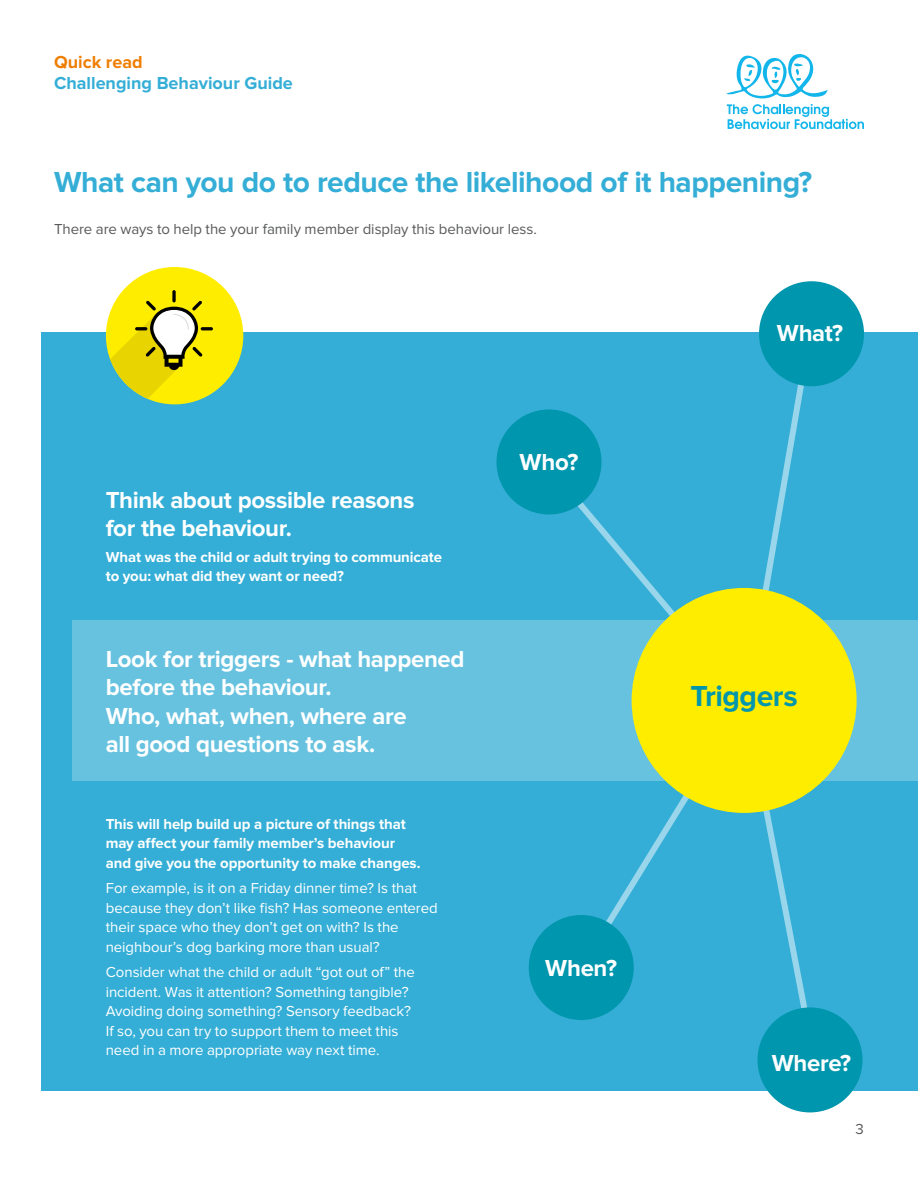
<style>
.page{position:relative;width:918px;height:1188px;background:#fff}
.page>*{position:absolute;margin:0;border:0;box-sizing:border-box;transform-origin:0 0}
.Sidebar_Heading_Gree{font:700 30px "Proxima Nova";letter-spacing:-.015em;color:#34aed6}
.Sidebar_Bullet_White{font:700 30px "Proxima Nova";letter-spacing:-.015em;color:#0096ad}
.Bullet_White{font:700 24px/28.5px "Proxima Nova";letter-spacing:-.015em;color:#fff}
.Sidebar_Heading_Whit{font:700 24px/28.5px "Proxima Nova";letter-spacing:-.015em;color:#fff}
.Sidebar_Bullet_White-2{font:700 24px "Proxima Nova";letter-spacing:-.015em;color:#fff}
.Confidentiality{font:700 18px/21px "Proxima Nova";color:#34aed6}
.Bullet_White-2{font:15px/19.5px "Proxima Nova";letter-spacing:-.005em;color:#fff}
.Bullet_White-3{font:700 15px/19.5px "Proxima Nova";letter-spacing:-.005em;color:#fff}
.Sidebar_Bullet_White-3{font:15px "Proxima Nova";letter-spacing:-.005em;color:#58595b}
.s1{color:#ef7d00}
</style>
<div class="page">
<svg style="left:726px;top:54px;width:138px;height:75px"></svg>
<div style="left:42px;top:332px;width:876px;height:759px;background:#34aed6"></div>
<div style="left:73px;top:620px;width:845px;height:160px;background:#67c2e0"></div>
<svg style="left:573px;top:708px;width:161px;height:216px"></svg>
<svg style="left:544px;top:488px;width:190px;height:220px"></svg>
<svg style="left:755px;top:341px;width:59px;height:702px"></svg>
<div style="left:632px;top:588px;width:225px;height:225px;background:#ffed00;border-radius:50%"></div>
<div style="left:759px;top:281px;width:105px;height:105px;background:#0096ad;border-radius:50%"></div>
<div style="left:758px;top:1007px;width:105px;height:105px;background:#0096ad;border-radius:50%"></div>
<div style="left:529px;top:915px;width:105px;height:105px;background:#0096ad;border-radius:50%"></div>
<div style="left:496px;top:409px;width:106px;height:105px;background:#0096ad;border-radius:50%"></div>
<div style="left:106px;top:267px;width:137px;height:137px;background:#ffed00;border-radius:50%"></div>
<svg style="left:110px;top:291px;width:103px;height:108px"></svg>
<p class="Confidentiality" style="left:54px;top:52px;width:240px"><span class="s1">Quick read<br></span>Challenging Behaviour Guide</p>
<p class="Sidebar_Heading_Gree" style="left:54px;top:164px;width:760px">What can you do to reduce the likelihood of it happening?</p>
<p class="Sidebar_Bullet_White-3" style="left:54px;top:220px;width:484px">There are ways to help the your family member display this behaviour less.</p>
<p class="Sidebar_Heading_Whit" style="left:106px;top:486px;width:310px">Think about possible reasons for the behaviour.</p>
<p class="Bullet_White-3" style="left:106px;top:547px;width:338px">What was the child or adult trying to communicate to you: what did they want or need?</p>
<p class="Bullet_White" style="left:106px;top:645px;width:360px">Look for triggers - what happened before the behaviour.<br>Who, what, when, where are<br>all good questions to ask.</p>
<p class="Bullet_White-3" style="left:106px;top:814px;width:316px">This will help build up a picture of things that may affect your family member’s behaviour and give you the opportunity to make changes.</p>
<p class="Bullet_White-2" style="left:106px;top:879px;width:334px">For example, is it on a Friday dinner time? Is that because they don’t like fish? Has someone entered their space who they don’t get on with? Is the neighbour’s dog barking more than usual?</p>
<p class="Bullet_White-2" style="left:106px;top:963px;width:311px">Consider what the child or adult “got out of” the incident. Was it attention? Something tangible?<br>Avoiding doing something? Sensory feedback?<br>If so, you can try to support them to meet this need in a more appropriate way next time.</p>
<p class="Sidebar_Bullet_White-2" style="left:520px;top:449px;width:60px">Who?</p>
<p class="Sidebar_Bullet_White-2" style="left:545px;top:954px;width:73px">When?</p>
<p class="Sidebar_Bullet_White-2" style="left:777px;top:320px;width:68px">What?</p>
<p class="Sidebar_Bullet_White" style="left:690px;top:679px;width:109px">Triggers</p>
<p class="Sidebar_Bullet_White-2" style="left:772px;top:1049px;width:81px">Where?</p>
<p class="Sidebar_Bullet_White-3" style="left:856px;top:1120px;width:10px">3</p>
</div>
